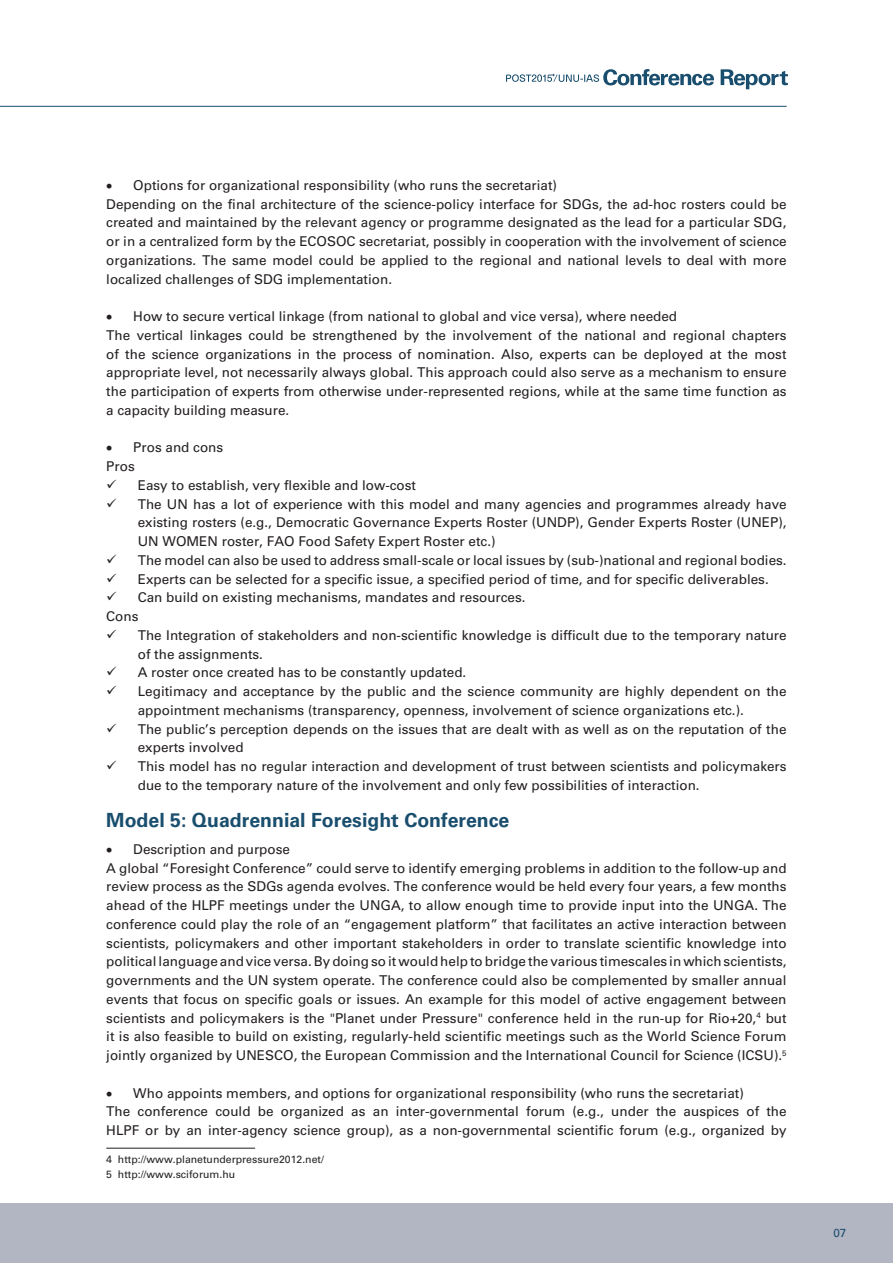
<style>
.page{position:relative;width:893px;height:1263px;background:#fff}
.page>*{position:absolute;margin:0;border:0;box-sizing:border-box;transform-origin:0 0}
.t1{font:700 19.5px "Univers LT Std";color:#1a4e6e}
.t2{font:13.5px/18.8px "Univers LT Std";color:#231f20}
.t3{font:11.7px "Univers LT Std";color:#1a4e6e}
.t4{font:10.5px/14.9px "Univers LT Std";color:#231f20}
</style>
<div class="page">
<svg style="left:506px;top:69px;width:208px;height:16px"></svg>
<svg style="left:721px;top:69px;width:67px;height:20px"></svg>
<hr style="left:106px;top:1148px;width:149px;height:1px;background:#231f20">
<div style="left:0;top:1203px;width:893px;height:60px;background:#b2b5c2"></div>
<hr style="left:0;top:106px;width:787px;height:1px;background:#1a4e6e">
<p class="t2" style="left:106px;top:177px;width:682px;text-indent:27px">Options for organizational responsibility (who runs the secretariat)<br>Depending on the final architecture of the science-policy interface for SDGs, the ad-hoc rosters could be created and maintained by the relevant agency or programme designated as the lead for a particular SDG, or in a centralized form by the ECOSOC secretariat, possibly in cooperation with the involvement of science organizations. The same model could be applied to the regional and national levels to deal with more localized challenges of SDG implementation.</p>
<p class="t2" style="left:106px;top:308px;width:682px;text-indent:27px">How to secure vertical linkage (from national to global and vice versa), where needed<br>The vertical linkages could be strengthened by the involvement of the national and regional chapters of the science organizations in the process of nomination. Also, experts can be deployed at the most appropriate level, not necessarily always global. This approach could also serve as a mechanism to ensure the participation of experts from otherwise under-represented regions, while at the same time function as a capacity building measure.</p>
<p class="t2" style="left:106px;top:439px;width:119px;text-indent:27px">Pros and cons<br>Pros</p>
<p class="t2" style="left:138px;top:477px;width:280px">Easy to establish, very flexible and low-cost</p>
<p class="t2" style="left:138px;top:495px;width:650px">The UN has a lot of experience with this model and many agencies and programmes already have</p>
<p class="t2" style="left:138px;top:514px;width:650px">existing rosters (e.g., Democratic Governance Experts Roster (UNDP), Gender Experts Roster (UNEP),</p>
<p class="t2" style="left:138px;top:533px;width:359px">UN WOMEN roster, FAO Food Safety Expert Roster etc.)</p>
<p class="t2" style="left:138px;top:552px;width:650px">The model can also be used to address small-scale or local issues by (sub-)national and regional bodies.</p>
<p class="t2" style="left:138px;top:570px;width:632px">Experts can be selected for a specific issue, a specified period of time, and for specific deliverables.</p>
<p class="t2" style="left:138px;top:589px;width:389px">Can build on existing mechanisms, mandates and resources.</p>
<p class="t2" style="left:106px;top:608px;width:34px">Cons</p>
<p class="t2" style="left:138px;top:627px;width:650px">The Integration of stakeholders and non-scientific knowledge is difficult due to the temporary nature</p>
<p class="t2" style="left:138px;top:645px;width:127px">of the assignments.</p>
<p class="t2" style="left:138px;top:664px;width:330px">A roster once created has to be constantly updated.</p>
<p class="t2" style="left:138px;top:683px;width:650px">Legitimacy and acceptance by the public and the science community are highly dependent on the</p>
<p class="t2" style="left:138px;top:702px;width:608px">appointment mechanisms (transparency, openness, involvement of science organizations etc.).</p>
<p class="t2" style="left:138px;top:720px;width:650px">The public’s perception depends on the issues that are dealt with as well as on the reputation of the</p>
<p class="t2" style="left:138px;top:739px;width:107px">experts involved</p>
<p class="t2" style="left:138px;top:758px;width:650px">This model has no regular interaction and development of trust between scientists and policymakers</p>
<p class="t2" style="left:138px;top:777px;width:563px">due to the temporary nature of the involvement and only few possibilities of interaction.</p>
<h1 class="t1" style="left:106px;top:812px;width:405px">Model 5: Quadrennial Foresight Conference</h1>
<p class="t2" style="left:106px;top:841px;width:682px;text-indent:27px">Description and purpose<br>A global “Foresight Conference” could serve to identify emerging problems in addition to the follow-up and review process as the SDGs agenda evolves. The conference would be held every four years, a few months ahead of the HLPF meetings under the UNGA, to allow enough time to provide input into the UNGA. The conference could play the role of an “engagement platform” that facilitates an active interaction between scientists, policymakers and other important stakeholders in order to translate scientific knowledge into political language and vice versa. By doing so it would help to bridge the various timescales in which scientists, governments and the UN system operate. The conference could also be complemented by smaller annual events that focus on specific goals or issues. An example for this model of active engagement between scientists and policymakers is the "Planet under Pressure" conference held in the run-up for Rio+20,<sup>4</sup> but it is also feasible to build on existing, regularly-held scientific meetings such as the World Science Forum jointly organized by UNESCO, the European Commission and the International Council for Science (ICSU).<sup>5</sup></p>
<p class="t2" style="left:106px;top:1084px;width:682px;text-indent:27px">Who appoints members, and options for organizational responsibility (who runs the secretariat)<br>The conference could be organized as an inter-governmental forum (e.g., under the auspices of the<br>HLPF or by an inter-agency science group), as a non-governmental scientific forum (e.g., organized by</p>
<p class="t4" style="left:106px;top:1152px;width:219px">4 http://www.planetunderpressure2012.net/<br>5 http://www.sciforum.hu</p>
<p class="t3" style="left:833px;top:1228px;width:15px">07</p>
</div>
